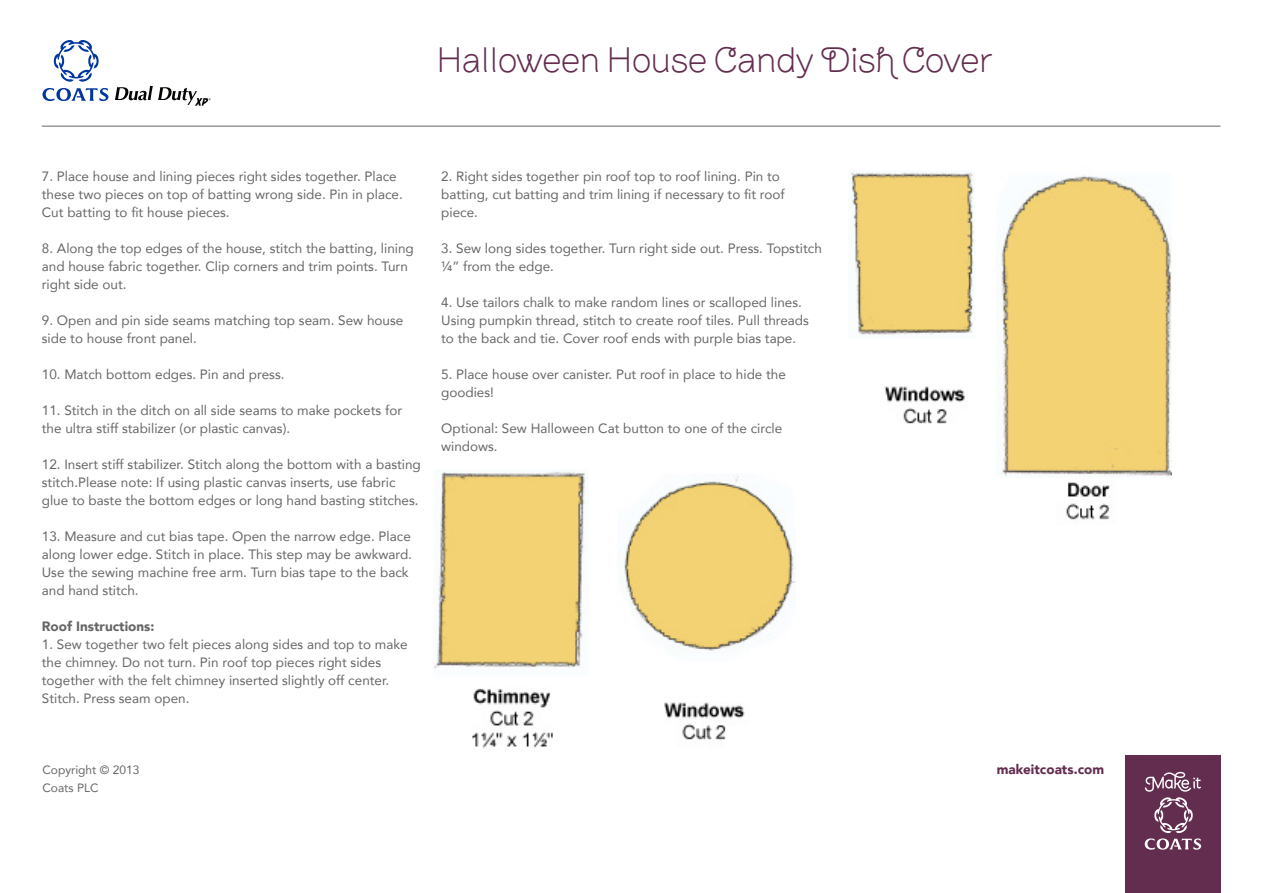
<style>
.page{position:relative;width:1263px;height:893px;background:#fff}
.page>*{position:absolute;margin:0;border:0;box-sizing:border-box;transform-origin:0 0}
.t1{font:300 36px "Brownstone Sans";color:#622d4f}
.body_copy{font:13.5px/18px "Avenir";color:#666}
.body_copy-2{font:900 13.5px "Avenir";color:#666}
.t2{font:900 13.5px "Avenir";color:#622d4f}
.t3{font:12px "Avenir";color:#666}
</style>
<div class="page">
<hr style="left:42px;top:126px;width:1178px;height:1px;background:#666">
<div style="left:1125px;top:756px;width:95px;height:137px;background:#622d4f"></div>
<svg style="left:1145px;top:772px;width:56px;height:78px"></svg>
<svg style="left:43px;top:88px;width:65px;height:13px"></svg>
<svg style="left:54px;top:40px;width:45px;height:42px"></svg>
<svg style="left:115px;top:86px;width:96px;height:20px"></svg>
<img style="left:434px;top:471px;width:151px;height:277px">
<img style="left:623px;top:475px;width:172px;height:265px">
<img style="left:850px;top:172px;width:124px;height:252px">
<img style="left:996px;top:176px;width:176px;height:344px">
<p class="t1" style="left:437px;top:39px;width:557px">Halloween House Candy Dish Cover</p>
<p class="body_copy" style="left:42px;top:167px;width:362px">7. Place house and lining pieces right sides together. Place these two pieces on top of batting wrong side. Pin in place.<br>Cut batting to fit house pieces.</p>
<p class="body_copy" style="left:42px;top:239px;width:374px">8. Along the top edges of the house, stitch the batting, lining and house fabric together. Clip corners and trim points. Turn right side out.</p>
<p class="body_copy" style="left:42px;top:311px;width:363px">9. Open and pin side seams matching top seam. Sew house side to house front panel.</p>
<p class="body_copy" style="left:42px;top:365px;width:244px">10. Match bottom edges. Pin and press.</p>
<p class="body_copy" style="left:42px;top:401px;width:362px">11. Stitch in the ditch on all side seams to make pockets for the ultra stiff stabilizer (or plastic canvas).</p>
<p class="body_copy" style="left:42px;top:455px;width:381px">12. Insert stiff stabilizer. Stitch along the bottom with a basting stitch.Please note: If using plastic canvas inserts, use fabric glue to baste the bottom edges or long hand basting stitches.</p>
<p class="body_copy" style="left:42px;top:527px;width:372px">13. Measure and cut bias tape. Open the narrow edge. Place along lower edge. Stitch in place. This step may be awkward.<br>Use the sewing machine free arm. Turn bias tape to the back and hand stitch.</p>
<p class="body_copy-2" style="left:42px;top:615px;width:114px">Roof Instructions:</p>
<p class="body_copy" style="left:42px;top:635px;width:367px">1. Sew together two felt pieces along sides and top to make the chimney. Do not turn. Pin roof top pieces right sides together with the felt chimney inserted slightly off center.<br>Stitch. Press seam open.</p>
<p class="body_copy" style="left:441px;top:167px;width:340px">2. Right sides together pin roof top to roof lining. Pin to</p>
<p class="body_copy" style="left:441px;top:185px;width:345px">batting, cut batting and trim lining if necessary to fit roof piece.</p>
<p class="body_copy" style="left:441px;top:239px;width:382px">3. Sew long sides together. Turn right side out. Press. Topstitch ¼” from the edge.</p>
<p class="body_copy" style="left:441px;top:293px;width:369px">4. Use tailors chalk to make random lines or scalloped lines.<br>Using pumpkin thread, stitch to create roof tiles. Pull threads to the back and tie. Cover roof ends with purple bias tape.</p>
<p class="body_copy" style="left:441px;top:365px;width:346px">5. Place house over canister. Put roof in place to hide the goodies!</p>
<p class="body_copy" style="left:441px;top:419px;width:343px">Optional: Sew Halloween Cat button to one of the circle windows.</p>
<p class="t3" style="left:43px;top:760px;width:98px">Copyright © 2013</p>
<p class="t2" style="left:997px;top:758px;width:109px">makeitcoats.com</p>
<p class="t3" style="left:43px;top:778px;width:58px">Coats PLC</p>
</div>
